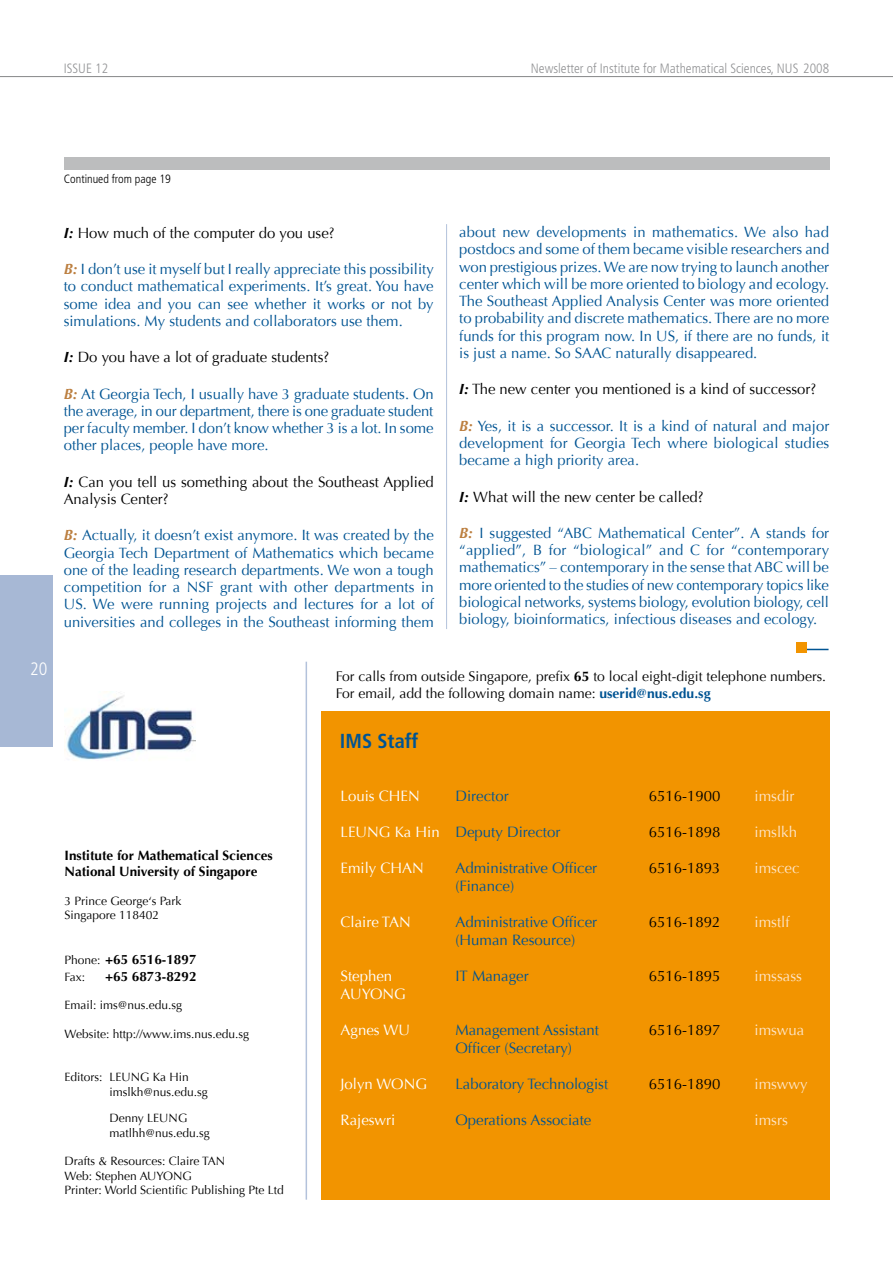
<style>
.page{position:relative;width:893px;height:1263px;background:#fff}
.page>*{position:absolute;margin:0;border:0;box-sizing:border-box;transform-origin:0 0}
.t1{font:700 condensed 20.25px "Frutiger LT Std";color:#005493}
.t2{font:300 condensed 18px "Frutiger LT Std";color:#fff}
.t3{font:15px "Optima";color:#005493}
.t4{font:15px "Optima";color:#fff}
.t5{font:15px "Optima";color:#000}
.t6{font:15px "Optima";color:#fee5c7}
.t7{font:14.85px/17.2px "Optima";color:#005493;text-align:justify}
.t8{font:14.85px/17.2px "Optima";color:#000}
.t9{font:13.95px/16.8px "Optima";color:#000}
.t10{font:700 13.5px/16.2px "Optima";color:#000}
.t11{font:300 condensed 13.5px "Frutiger LT Std";color:#929395}
.t12{font:12px/14.4px "Optima";color:#000}
.t13{font:300 condensed 12px "Frutiger LT Std";color:#000}
.s1{font-weight:700;font-style:italic}
.s2{font-weight:700;font-style:italic;color:#bc7f40}
.s3{font-weight:400;font-size:12px}
.s4{font-weight:700}
.s5{font-weight:700;color:#005493}
.s6{color:#fff}
</style>
<div class="page">
<div style="left:0;top:575px;width:53px;height:172px;background:#a7b8d5"></div>
<hr style="left:0;top:76px;width:893px;height:1px;background:#878889">
<hr style="left:446px;top:224px;width:1px;height:405px;background:#b3c2db">
<div style="left:64px;top:157px;width:765px;height:13px;background:#bcbdbe"></div>
<div style="left:321px;top:711px;width:509px;height:489px;background:#f29400"></div>
<img style="left:65px;top:691px;width:131px;height:69px">
<hr style="left:306px;top:662px;width:1px;height:538px;background:#b3c2db">
<svg style="left:807px;top:649px;width:21px;height:1px"></svg>
<div style="left:796px;top:642px;width:11px;height:10px;background:#f29400"></div>
<p class="t11" style="left:64px;top:61px;width:46px">ISSUE 12</p>
<p class="t11" style="left:531px;top:61px;width:300px">Newsletter of Institute for Mathematical Sciences, NUS 2008</p>
<p class="t2" style="left:30px;top:658px;width:19px">20</p>
<p class="t13" style="left:64px;top:172px;width:109px">Continued from page 19</p>
<p class="t8" style="left:64px;top:224px;width:272px"><span class="s1">I:</span> How much of the computer do you use?</p>
<p class="t7" style="left:64px;top:261px;width:371px"><span class="s2">B:</span> I don’t use it myself but I really appreciate this possibility to conduct mathematical experiments. It’s great. You have some idea and you can see whether it works or not by simulations. My students and collaborators use them.</p>
<p class="t8" style="left:64px;top:349px;width:267px"><span class="s1">I:</span> Do you have a lot of graduate students?</p>
<p class="t7" style="left:64px;top:385px;width:371px"><span class="s2">B:</span> At Georgia Tech, I usually have 3 graduate students. On the average, in our department, there is one graduate student per faculty member. I don’t know whether 3 is a lot. In some other places, people have more.</p>
<p class="t8" style="left:64px;top:473px;width:371px"><span class="s1">I:</span> Can you tell us something about the Southeast Applied<br>Analysis Center?</p>
<p class="t7" style="left:64px;top:527px;width:372px"><span class="s2">B:</span> Actually, it doesn’t exist anymore. It was created by the Georgia Tech Department of Mathematics which became one of the leading research departments. We won a tough competition for a NSF grant with other departments in US. We were running projects and lectures for a lot of universities and colleges in the Southeast informing them</p>
<p class="t7" style="left:459px;top:224px;width:372px">about new developments in mathematics. We also had postdocs and some of them became visible researchers and won prestigious prizes. We are now trying to launch another center which will be more oriented to biology and ecology.<br>The Southeast Applied Analysis Center was more oriented to probability and discrete mathematics. There are no more funds for this program now. In US, if there are no funds, it is just a name. So SAAC naturally disappeared.</p>
<p class="t8" style="left:459px;top:381px;width:358px"><span class="s1">I:</span> The new center you mentioned is a kind of successor?</p>
<p class="t7" style="left:459px;top:417px;width:372px"><span class="s2">B:</span> Yes, it is a successor. It is a kind of natural and major development for Georgia Tech where biological studies became a high priority area.</p>
<p class="t8" style="left:459px;top:488px;width:246px"><span class="s1">I:</span> What will the new center be called?</p>
<p class="t7" style="left:459px;top:524px;width:371px"><span class="s2">B:</span> I suggested “ABC Mathematical Center”. A stands for “applied”, B for “biological” and C for “contemporary mathematics” – contemporary in the sense that ABC will be more oriented to the studies of new contemporary topics like biological networks, systems biology, evolution biology, cell biology, bioinformatics, infectious diseases and ecology.</p>
<p class="t10" style="left:65px;top:847px;width:210px">Institute for Mathematical Sciences<br>National University of Singapore</p>
<p class="t12" style="left:65px;top:894px;width:118px">3 Prince George‘s Park<br>Singapore 118402</p>
<p class="t10" style="left:65px;top:952px;width:133px"><span class="s3">Phone:</span> +65 6516-1897</p>
<p class="t12" style="left:65px;top:969px;width:22px">Fax:</p>
<p class="t10" style="left:105px;top:968px;width:93px">+65 6873-8292</p>
<p class="t12" style="left:65px;top:998px;width:119px">Email: ims@nus.edu.sg</p>
<p class="t12" style="left:65px;top:1027px;width:186px">Website: http://www.ims.nus.edu.sg</p>
<p class="t12" style="left:110px;top:1070px;width:100px;text-indent:-45px">Editors: LEUNG Ka Hin imslkh@nus.edu.sg</p>
<p class="t12" style="left:110px;top:1111px;width:102px">Denny LEUNG matlhh@nus.edu.sg</p>
<p class="t12" style="left:65px;top:1154px;width:221px">Drafts &amp; Resources: Claire TAN<br>Web: Stephen AUYONG<br>Printer: World Scientific Publishing Pte Ltd</p>
<p class="t9" style="left:336px;top:668px;width:492px">For calls from outside Singapore, prefix <span class="s4">65</span> to local eight-digit telephone numbers.<br>For email, add the following domain name: <span class="s5">userid@nus.edu.sg</span></p>
<h1 class="t1" style="left:340px;top:729px;width:80px">IMS Staff</h1>
<p class="t4" style="left:341px;top:787px;width:81px">Louis CHEN</p>
<p class="t3" style="left:455px;top:787px;width:55px">Director</p>
<p class="t5" style="left:649px;top:787px;width:73px">6516-1900</p>
<p class="t6" style="left:755px;top:787px;width:42px">imsdir</p>
<p class="t3" style="left:341px;top:823px;width:221px"><span class="s6">LEUNG Ka Hin</span> Deputy Director</p>
<p class="t5" style="left:649px;top:823px;width:73px">6516-1898</p>
<p class="t6" style="left:755px;top:823px;width:44px">imslkh</p>
<p class="t4" style="left:341px;top:859px;width:85px">Emily CHAN</p>
<p class="t3" style="left:455px;top:859px;width:143px">Administrative Officer</p>
<p class="t5" style="left:649px;top:859px;width:73px">6516-1893</p>
<p class="t6" style="left:755px;top:859px;width:46px">imscec</p>
<p class="t3" style="left:455px;top:877px;width:60px">(Finance)</p>
<p class="t4" style="left:341px;top:913px;width:72px">Claire TAN</p>
<p class="t3" style="left:455px;top:913px;width:143px">Administrative Officer</p>
<p class="t5" style="left:649px;top:913px;width:73px">6516-1892</p>
<p class="t6" style="left:755px;top:913px;width:37px">imstlf</p>
<p class="t3" style="left:455px;top:931px;width:121px">(Human Resource)</p>
<p class="t4" style="left:341px;top:967px;width:53px">Stephen</p>
<p class="t3" style="left:455px;top:967px;width:75px">IT Manager</p>
<p class="t5" style="left:649px;top:967px;width:73px">6516-1895</p>
<p class="t6" style="left:755px;top:967px;width:49px">imssass</p>
<p class="t4" style="left:341px;top:985px;width:67px">AUYONG</p>
<p class="t4" style="left:341px;top:1021px;width:71px">Agnes WU</p>
<p class="t3" style="left:455px;top:1021px;width:145px">Management Assistant</p>
<p class="t5" style="left:649px;top:1021px;width:73px">6516-1897</p>
<p class="t6" style="left:755px;top:1021px;width:51px">imswua</p>
<p class="t3" style="left:455px;top:1039px;width:118px">Officer (Secretary)</p>
<p class="t4" style="left:341px;top:1075px;width:88px">Jolyn WONG</p>
<p class="t3" style="left:455px;top:1075px;width:154px">Laboratory Technologist</p>
<p class="t5" style="left:649px;top:1075px;width:73px">6516-1890</p>
<p class="t6" style="left:755px;top:1075px;width:55px">imswwy</p>
<p class="t4" style="left:341px;top:1111px;width:56px">Rajeswri</p>
<p class="t3" style="left:455px;top:1111px;width:137px">Operations Associate</p>
<p class="t6" style="left:755px;top:1111px;width:35px">imsrs</p>
</div>
